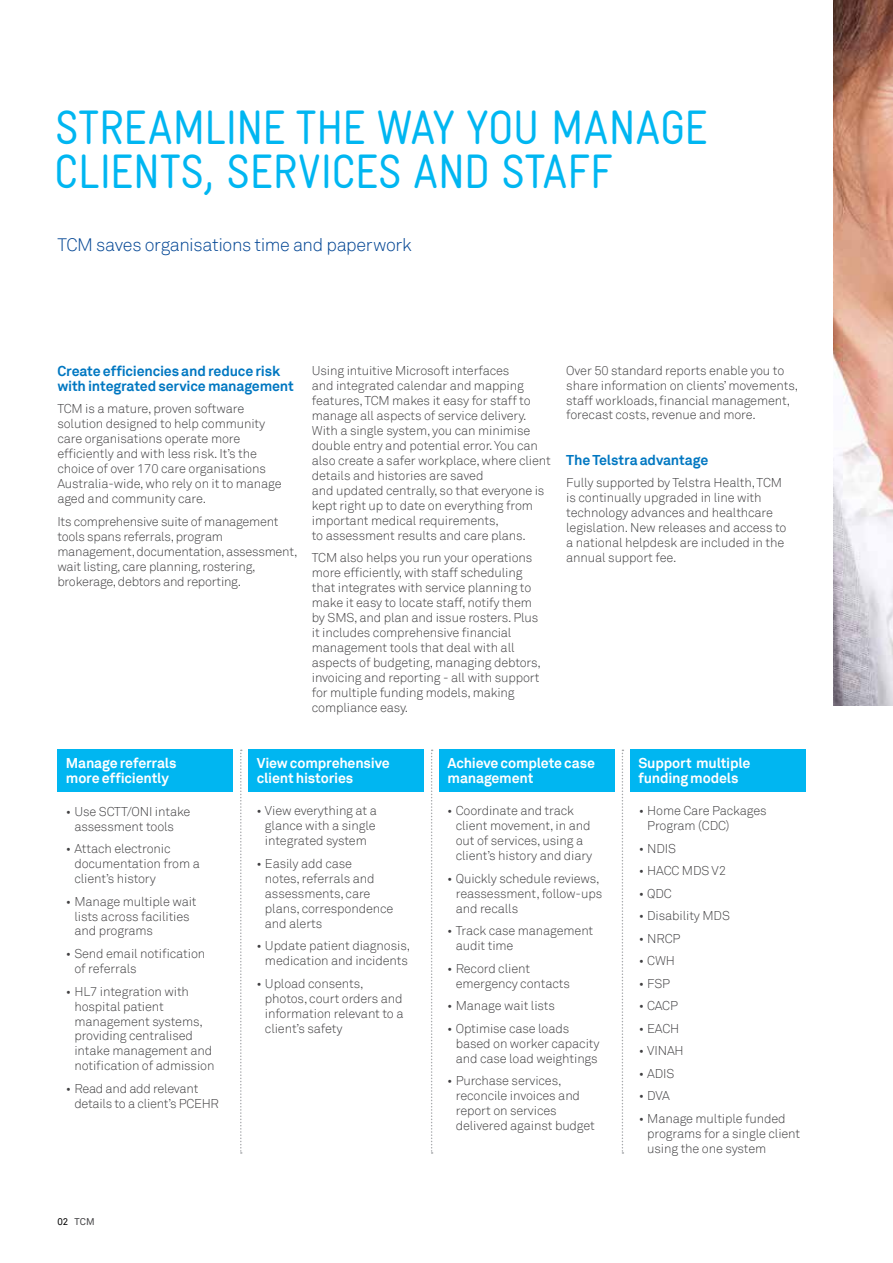
<style>
.page{position:relative;width:893px;height:1263px;background:#fff}
.page>*{position:absolute;margin:0;border:0;box-sizing:border-box;transform-origin:0 0}
.t1{font:48px/43.5px "Gravur Cond Pro Reg R Cone";letter-spacing:-.02em;color:#00b6f1}
.t2{font:300 18px "Akkurat";letter-spacing:-.025em;color:#034694}
.t3{font:700 14.25px/15px "Akkurat";letter-spacing:-.015em;color:#fff}
.t4{font:700 14.25px/15px "Akkurat";letter-spacing:-.015em;color:#0077c1}
.t5{font:300 12.75px/15px "Akkurat";letter-spacing:-.01em;color:#414042}
.t6{font:9.75px "Akkurat";color:#414042}
.s1{color:#000}
</style>
<div class="page">
<img style="left:833px;top:0;width:60px;height:706px">
<div style="left:57px;top:749px;width:176px;height:43px;background:#00b6f1"></div>
<div style="left:248px;top:749px;width:176px;height:43px;background:#00b6f1"></div>
<div style="left:439px;top:749px;width:176px;height:43px;background:#00b6f1"></div>
<div style="left:630px;top:749px;width:176px;height:43px;background:#00b6f1"></div>
<svg style="left:240px;top:749px;width:2px;height:405px"></svg>
<svg style="left:431px;top:749px;width:2px;height:405px"></svg>
<svg style="left:622px;top:749px;width:1px;height:405px"></svg>
<h1 class="t1" style="left:54px;top:103px;width:655px">STREAMLINE THE WAY YOU MANAGE<br>CLIENTS, SERVICES AND STAFF</h1>
<h2 class="t2" style="left:57px;top:234px;width:356px">TCM saves organisations time and paperwork</h2>
<p class="t4" style="left:57px;top:363px;width:238px">Create efficiencies and reduce risk with integrated service management</p>
<p class="t5" style="left:57px;top:402px;width:226px">TCM is a mature, proven software solution designed to help community care organisations operate more efficiently and with less risk. It’s the choice of over 170 care organisations Australia-wide, who rely on it to manage aged and community care.</p>
<p class="t5" style="left:57px;top:514px;width:242px">Its comprehensive suite of management tools spans referrals, program management, documentation, assessment, wait listing, care planning, rostering, brokerage, debtors and reporting.</p>
<p class="t5" style="left:312px;top:363px;width:240px">Using intuitive Microsoft interfaces<br>and integrated calendar and mapping features, TCM makes it easy for staff to manage all aspects of service delivery.<br>With a single system, you can minimise double entry and potential error. You can also create a safer workplace, where client details and histories are saved<br>and updated centrally, so that everyone is kept right up to date on everything from important medical requirements,<br>to assessment results and care plans.</p>
<p class="t5" style="left:312px;top:550px;width:231px">TCM also helps you run your operations more efficiently, with staff scheduling that integrates with service planning to make it easy to locate staff, notify them by SMS, and plan and issue rosters. Plus it includes comprehensive financial management tools that deal with all aspects of budgeting, managing debtors, invoicing and reporting - all with support for multiple funding models, making compliance easy.</p>
<p class="t5" style="left:566px;top:363px;width:233px">Over 50 standard reports enable you to share information on clients’ movements, staff workloads, financial management, forecast costs, revenue and more.</p>
<p class="t4" style="left:566px;top:452px;width:144px">The Telstra advantage</p>
<p class="t5" style="left:566px;top:475px;width:222px">Fully supported by Telstra Health, TCM is continually upgraded in line with technology advances and healthcare legislation. New releases and access to a national helpdesk are included in the annual support fee.</p>
<p class="t3" style="left:66px;top:756px;width:112px">Manage referrals more efficiently</p>
<p class="t3" style="left:257px;top:756px;width:135px">View comprehensive client histories</p>
<p class="t3" style="left:448px;top:756px;width:149px">Achieve complete case management</p>
<p class="t3" style="left:638px;top:756px;width:113px">Support multiple funding models</p>
<p class="t5" style="left:74px;top:804px;width:118px;text-indent:-9px">• Use SCTT/ONI intake assessment tools</p>
<p class="t5" style="left:74px;top:841px;width:127px;text-indent:-9px">• Attach electronic documentation from a client’s history</p>
<p class="t5" style="left:74px;top:894px;width:124px;text-indent:-9px">• Manage multiple wait lists across facilities and programs</p>
<p class="t5" style="left:74px;top:946px;width:132px;text-indent:-9px">• Send email notification of referrals</p>
<p class="t5" style="left:74px;top:984px;width:142px;text-indent:-9px">• HL7 integration with hospital patient management systems, providing centralised intake management and notification of admission</p>
<p class="t5" style="left:74px;top:1081px;width:146px;text-indent:-9px">• Read and add relevant details to a client’s PCEHR</p>
<p class="t5" style="left:256px;top:804px;width:122px;text-align:center">• View everything at a glance with a single integrated system</p>
<p class="t5" style="left:265px;top:856px;width:130px;text-indent:-9px">• Easily add case<br>notes, referrals and assessments, care plans, correspondence and alerts</p>
<p class="t5" style="left:256px;top:939px;width:155px;text-align:center">• Update patient diagnosis, medication and incidents</p>
<p class="t5" style="left:265px;top:976px;width:140px;text-indent:-9px">• Upload consents, photos, court orders and information relevant to a client’s safety</p>
<p class="t6" style="left:57px;top:1215px;width:39px"><span class="s1">02</span> TCM</p>
<p class="t5" style="left:456px;top:804px;width:138px;text-indent:-9px">• Coordinate and track client movement, in and out of services, using a client’s history and diary</p>
<p class="t5" style="left:456px;top:871px;width:148px;text-indent:-9px">• Quickly schedule reviews, reassessment, follow-ups and recalls</p>
<p class="t5" style="left:456px;top:924px;width:139px;text-indent:-9px">• Track case management audit time</p>
<p class="t5" style="left:456px;top:961px;width:116px;text-indent:-9px">• Record client emergency contacts</p>
<p class="t5" style="left:447px;top:999px;width:109px">• Manage wait lists</p>
<p class="t5" style="left:456px;top:1021px;width:145px;text-indent:-9px">• Optimise case loads based on worker capacity and case load weightings</p>
<p class="t5" style="left:456px;top:1074px;width:141px;text-indent:-9px">• Purchase services, reconcile invoices and report on services delivered against budget</p>
<p class="t5" style="left:647px;top:804px;width:121px;text-indent:-9px">• Home Care Packages<br>Program (CDC)</p>
<p class="t5" style="left:639px;top:841px;width:39px">• NDIS</p>
<p class="t5" style="left:639px;top:864px;width:89px">• HACC MDS V2</p>
<p class="t5" style="left:639px;top:886px;width:35px">• QDC</p>
<p class="t5" style="left:639px;top:909px;width:93px">• Disability MDS</p>
<p class="t5" style="left:639px;top:931px;width:43px">• NRCP</p>
<p class="t5" style="left:639px;top:954px;width:38px">• CWH</p>
<p class="t5" style="left:639px;top:976px;width:33px">• FSP</p>
<p class="t5" style="left:639px;top:999px;width:41px">• CACP</p>
<p class="t5" style="left:639px;top:1021px;width:42px">• EACH</p>
<p class="t5" style="left:639px;top:1044px;width:47px">• VINAH</p>
<p class="t5" style="left:639px;top:1066px;width:37px">• ADIS</p>
<p class="t5" style="left:639px;top:1089px;width:33px">• DVA</p>
<p class="t5" style="left:647px;top:1111px;width:155px;text-indent:-9px">• Manage multiple funded programs for a single client using the one system</p>
</div>
